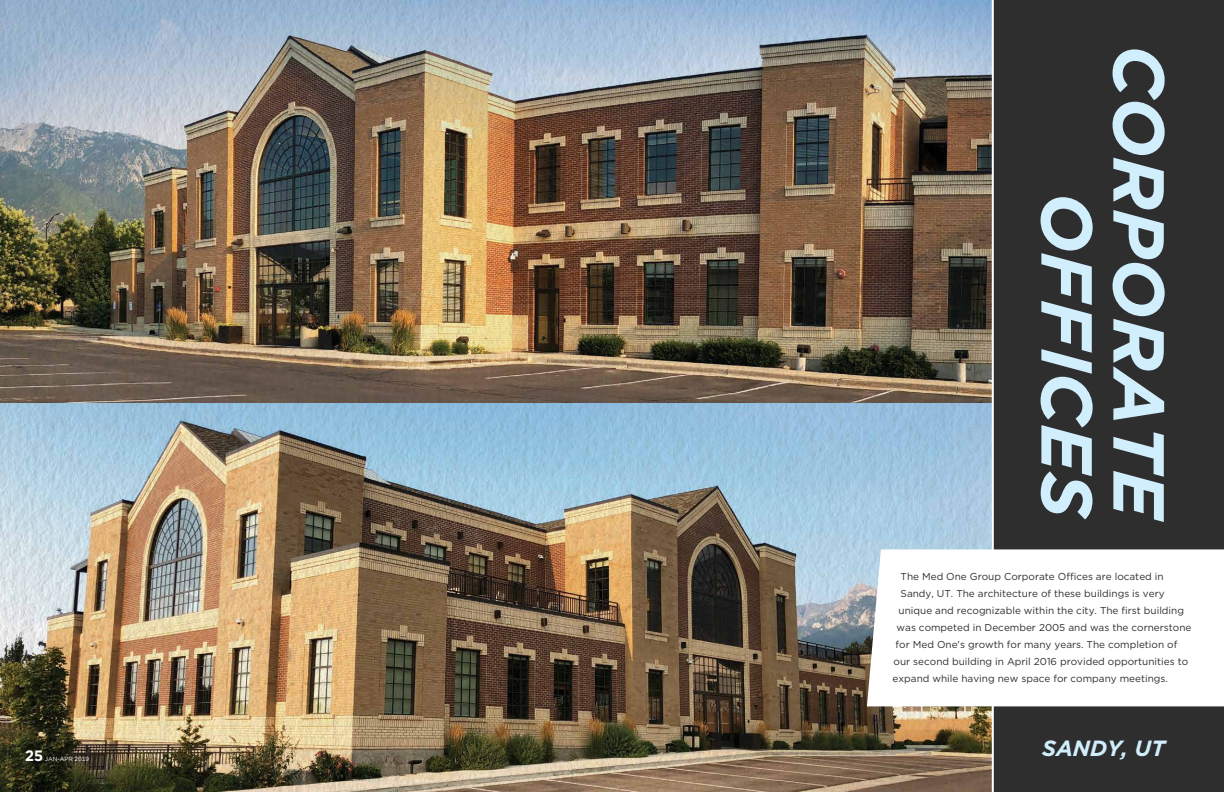
<style>
.page{position:relative;width:1224px;height:792px;background:#fff}
.page>*{position:absolute;margin:0;border:0;box-sizing:border-box;transform-origin:0 0}
.t1{font:italic 700 72px/72px "Gotham";color:#d1eefc;text-align:right}
.t2{font:italic 700 22px "Gotham";color:#d1eefc}
.t3{font:700 15px "Gotham";color:#fff}
.t4{font:10px "Gotham";color:#2e2e2f}
.t5{font:6px "Gotham";color:#fff}
</style>
<div class="page">
<div style="left:990px;top:0;width:234px;height:792px;background:#2e2e2f"></div>
<img style="left:0;top:0;width:992px;height:403px">
<img style="left:0;top:403px;width:992px;height:389px">
<div style="left:867px;top:549px;width:357px;height:157px;background:#fff"></div>
<hr style="left:992px;top:0;width:2px;height:792px;background:#fff">
<h3 class="t3" style="left:25px;top:745px;width:19px">25</h3>
<p class="t5" style="left:45px;top:755px;width:46px">JAN-APR 2019</p>
<h1 class="t1" style="left:1175px;top:45px;width:479px;rotate:90deg">CORPORATE<br>OFFICES</h1>
<p class="t4" style="left:901px;top:570px;width:265px">The Med One Group Corporate Offices are located in</p>
<p class="t4" style="left:901px;top:587px;width:266px">Sandy, UT. The architecture of these buildings is very</p>
<p class="t4" style="left:899px;top:604px;width:287px">unique and recognizable within the city. The first building</p>
<p class="t4" style="left:897px;top:621px;width:296px">was competed in December 2005 and was the cornerstone</p>
<p class="t4" style="left:896px;top:638px;width:283px">for Med One's growth for many years. The completion of</p>
<p class="t4" style="left:894px;top:655px;width:296px">our second building in April 2016 provided opportunities to</p>
<p class="t4" style="left:893px;top:672px;width:277px">expand while having new space for company meetings.</p>
<h2 class="t2" style="left:1042px;top:733px;width:124px">SANDY, UT</h2>
</div>
